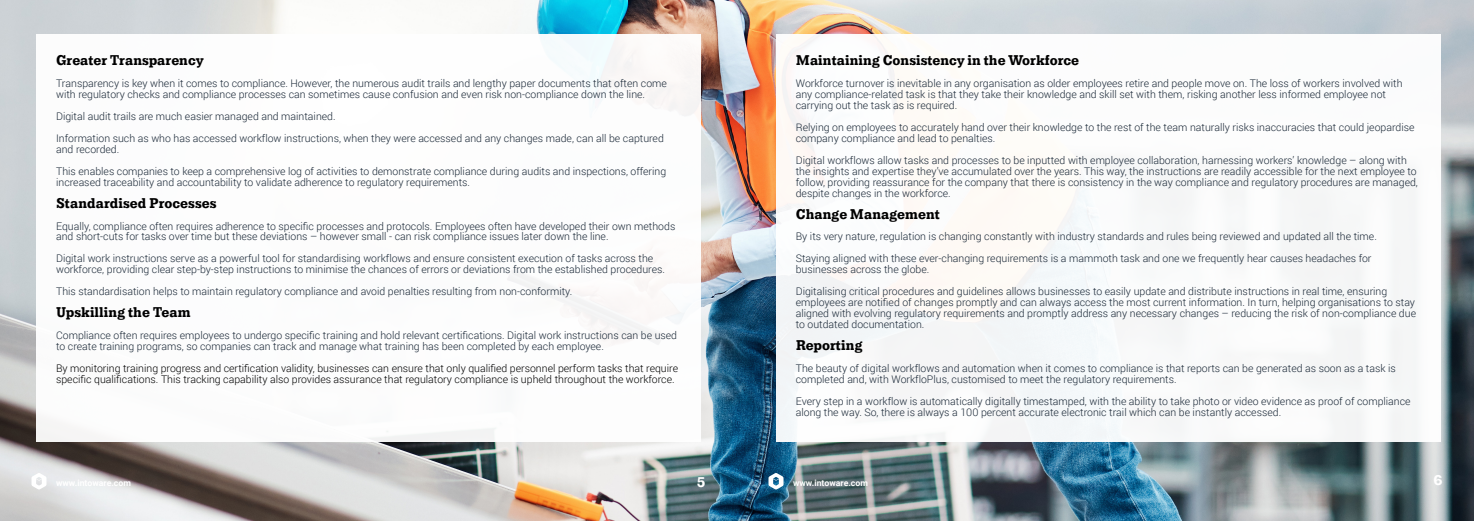
<style>
.page{position:relative;width:1474px;height:521px;background:#fff}
.page>*{position:absolute;margin:0;border:0;box-sizing:border-box;transform-origin:0 0}
.t1{font:700 15.75px "Lehigh Personal";color:#000}
.t2{font:700 15.75px "Lehigh Personal";color:#fff}
.t3{font:300 10.5px/10.9px "Roboto";color:#192736}
.t4{font:300 10.5px/10.9px "Roboto";color:#000}
.t5{font:700 8.75px "Roboto";color:#fff}
</style>
<div class="page">
<img style="left:0;top:0;width:1473px;height:521px">
<div style="left:36px;top:34px;width:664px;height:408px;background:#fff"></div>
<div style="left:776px;top:34px;width:664px;height:408px;background:#fff"></div>
<svg style="left:31px;top:473px;width:15px;height:16px"></svg>
<svg style="left:768px;top:473px;width:15px;height:16px"></svg>
<p class="t1" style="left:56px;top:51px;width:149px">Greater Transparency</p>
<p class="t3" style="left:56px;top:78px;width:612px">Transparency is key when it comes to compliance. However, the numerous audit trails and lengthy paper documents that often come with regulatory checks and compliance processes can sometimes cause confusion and even risk non-compliance down the line.</p>
<p class="t3" style="left:56px;top:111px;width:281px">Digital audit trails are much easier managed and maintained.</p>
<p class="t3" style="left:56px;top:132px;width:609px">Information such as who has accessed workflow instructions, when they were accessed and any changes made, can all be captured and recorded.</p>
<p class="t3" style="left:56px;top:165px;width:611px">This enables companies to keep a comprehensive log of activities to demonstrate compliance during audits and inspections, offering increased traceability and accountability to validate adherence to regulatory requirements.</p>
<p class="t1" style="left:56px;top:193px;width:162px">Standardised Processes</p>
<p class="t3" style="left:56px;top:220px;width:620px">Equally, compliance often requires adherence to specific processes and protocols. Employees often have developed their own methods and short-cuts for tasks over time but these deviations – however small - can risk compliance issues later down the line.</p>
<p class="t3" style="left:56px;top:253px;width:610px">Digital work instructions serve as a powerful tool for standardising workflows and ensure consistent execution of tasks across the workforce, providing clear step-by-step instructions to minimise the chances of errors or deviations from the established procedures.</p>
<p class="t3" style="left:56px;top:286px;width:517px">This standardisation helps to maintain regulatory compliance and avoid penalties resulting from non-conformity.</p>
<p class="t1" style="left:56px;top:303px;width:136px">Upskilling the Team</p>
<p class="t3" style="left:56px;top:329px;width:622px">Compliance often requires employees to undergo specific training and hold relevant certifications. Digital work instructions can be used to create training programs, so companies can track and manage what training has been completed by each employee.</p>
<p class="t4" style="left:56px;top:362px;width:623px">By monitoring training progress and certification validity, businesses can ensure that only qualified personnel perform tasks that require specific qualifications. This tracking capability also provides assurance that regulatory compliance is upheld throughout the workforce.</p>
<p class="t1" style="left:795px;top:51px;width:285px">Maintaining Consistency in the Workforce</p>
<p class="t3" style="left:795px;top:78px;width:608px">Workforce turnover is inevitable in any organisation as older employees retire and people move on. The loss of workers involved with any compliance-related task is that they take their knowledge and skill set with them, risking another less informed employee not carrying out the task as is required.</p>
<p class="t3" style="left:795px;top:122px;width:620px">Relying on employees to accurately hand over their knowledge to the rest of the team naturally risks inaccuracies that could jeopardise company compliance and lead to penalties.</p>
<p class="t3" style="left:795px;top:154px;width:623px">Digital workflows allow tasks and processes to be inputted with employee collaboration, harnessing workers’ knowledge – along with the insights and expertise they’ve accumulated over the years. This way, the instructions are readily accessible for the next employee to follow, providing reassurance for the company that there is consistency in the way compliance and regulatory procedures are managed, despite changes in the workforce.</p>
<p class="t1" style="left:795px;top:204px;width:146px">Change Management</p>
<p class="t3" style="left:795px;top:231px;width:582px">By its very nature, regulation is changing constantly with industry standards and rules being reviewed and updated all the time.</p>
<p class="t3" style="left:795px;top:253px;width:577px">Staying aligned with these ever-changing requirements is a mammoth task and one we frequently hear causes headaches for businesses across the globe.</p>
<p class="t3" style="left:795px;top:286px;width:622px">Digitalising critical procedures and guidelines allows businesses to easily update and distribute instructions in real time, ensuring employees are notified of changes promptly and can always access the most current information. In turn, helping organisations to stay aligned with evolving regulatory requirements and promptly address any necessary changes – reducing the risk of non-compliance due to outdated documentation.</p>
<p class="t1" style="left:795px;top:335px;width:68px">Reporting</p>
<p class="t3" style="left:795px;top:362px;width:601px">The beauty of digital workflows and automation when it comes to compliance is that reports can be generated as soon as a task is completed and, with WorkfloPlus, customised to meet the regulatory requirements.</p>
<p class="t3" style="left:795px;top:395px;width:616px">Every step in a workflow is automatically digitally timestamped, with the ability to take photo or video evidence as proof of compliance along the way. So, there is always a 100 percent accurate electronic trail which can be instantly accessed.</p>
<p class="t2" style="left:696px;top:473px;width:10px">5</p>
<p class="t5" style="left:793px;top:476px;width:76px">www.intoware.com</p>
<p class="t2" style="left:1433px;top:471px;width:11px">6</p>
</div>
